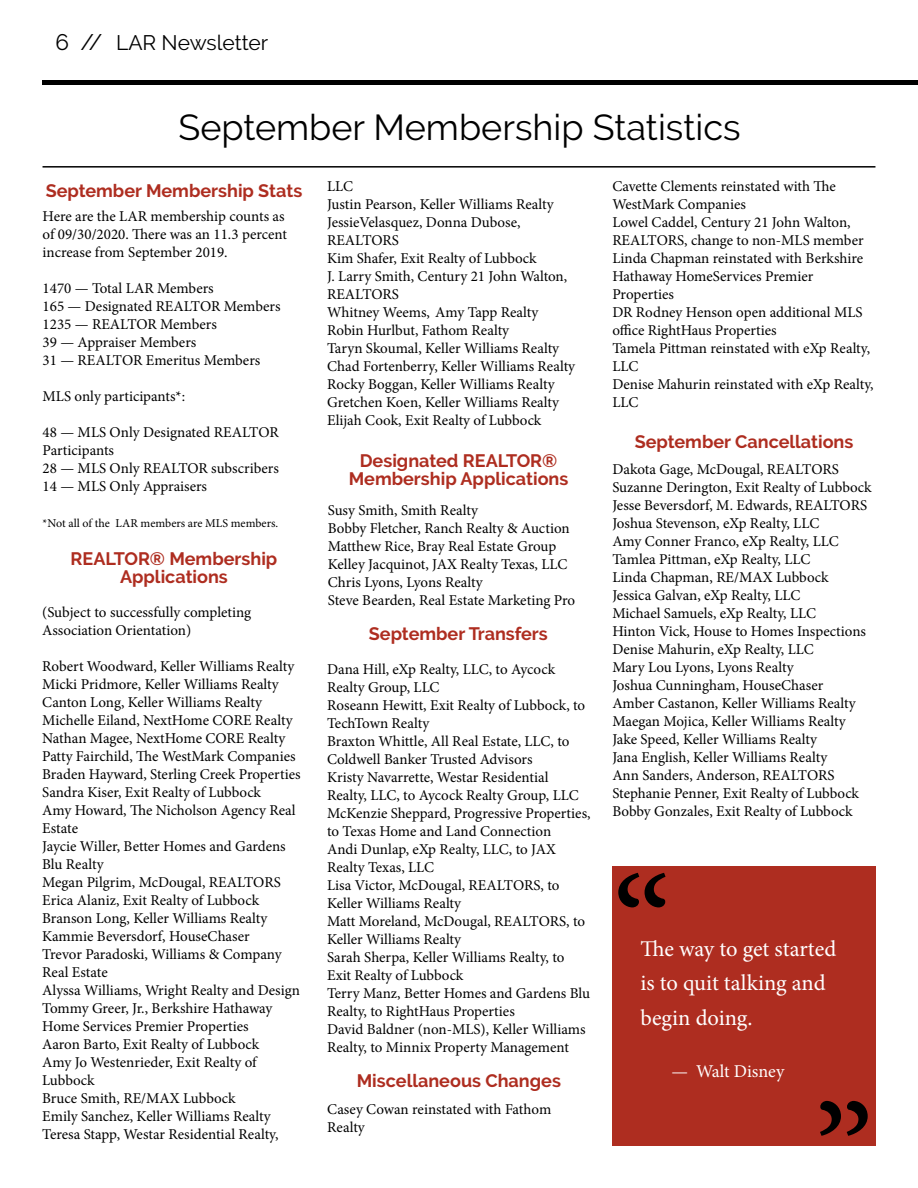
<style>
.page{position:relative;width:918px;height:1188px;background:#fff}
.page>*{position:absolute;margin:0;border:0;box-sizing:border-box;transform-origin:0 0}
.t1{font:150px "Minion Pro";color:#000}
.t2{font:36px "Raleway";color:#000}
.t3{font:22.5px/34.5px "Minion Pro";color:#fff}
.t4{font:21px "Raleway";color:#000}
.t5{font:700 18px/18px "Raleway";color:#ae2d20;text-align:center}
.t6{font:18px "Minion Pro";color:#fff}
.t7{font:15px/18px "Minion Pro";color:#000}
.t8{font:12px "Minion Pro";color:#000}
.s1{font-size:22.5px}
</style>
<div class="page">
<hr style="left:43px;top:81px;width:875px;height:4px;background:#000">
<hr style="left:43px;top:166px;width:832px;height:2px;background:#000">
<div style="left:613px;top:866px;width:263px;height:280px;background:#ae2d20"></div>
<h3 class="t4" style="left:56px;top:30px;width:214px"><span class="s1">6 //</span> LAR Newsletter</h3>
<h2 class="t2" style="left:178px;top:106px;width:564px">September Membership Statistics</h2>
<p class="t5" style="left:46px;top:182px;width:258px">September Membership Stats</p>
<p class="t7" style="left:43px;top:207px;width:246px">Here are the LAR membership counts as of 09/30/2020. There was an 11.3 percent increase from September 2019.</p>
<p class="t7" style="left:43px;top:279px;width:239px">1470 — Total LAR Members<br>165 — Designated REALTOR Members<br>1235 — REALTOR Members<br>39 — Appraiser Members<br>31 — REALTOR Emeritus Members</p>
<p class="t7" style="left:43px;top:387px;width:144px">MLS only participants*:</p>
<p class="t7" style="left:43px;top:423px;width:238px">48 — MLS Only Designated REALTOR<br>Participants<br>28 — MLS Only REALTOR subscribers<br>14 — MLS Only Appraisers</p>
<p class="t8" style="left:43px;top:515px;width:237px">*Not all of the LAR members are MLS members.</p>
<p class="t5" style="left:71px;top:550px;width:208px">REALTOR® Membership<br>Applications</p>
<p class="t7" style="left:42px;top:603px;width:211px">(Subject to successfully completing<br>Association Orientation)</p>
<p class="t7" style="left:42px;top:657px;width:260px">Robert Woodward, Keller Williams Realty Micki Pridmore, Keller Williams Realty Canton Long, Keller Williams Realty Michelle Eiland, NextHome CORE Realty Nathan Magee, NextHome CORE Realty Patty Fairchild, The WestMark Companies Braden Hayward, Sterling Creek Properties Sandra Kiser, Exit Realty of Lubbock<br>Amy Howard, The Nicholson Agency Real Estate<br>Jaycie Willer, Better Homes and Gardens Blu Realty<br>Megan Pilgrim, McDougal, REALTORS Erica Alaniz, Exit Realty of Lubbock Branson Long, Keller Williams Realty Kammie Beversdorf, HouseChaser<br>Trevor Paradoski, Williams &amp; Company Real Estate<br>Alyssa Williams, Wright Realty and Design Tommy Greer, Jr., Berkshire Hathaway Home Services Premier Properties<br>Aaron Barto, Exit Realty of Lubbock<br>Amy Jo Westenrieder, Exit Realty of Lubbock<br>Bruce Smith, RE/MAX Lubbock<br>Emily Sanchez, Keller Williams Realty Teresa Stapp, Westar Residential Realty,</p>
<p class="t7" style="left:327px;top:178px;width:250px">LLC<br>Justin Pearson, Keller Williams Realty<br>JessieVelasquez, Donna Dubose,<br>REALTORS<br>Kim Shafer, Exit Realty of Lubbock<br>J. Larry Smith, Century 21 John Walton,<br>REALTORS<br>Whitney Weems, Amy Tapp Realty<br>Robin Hurlbut, Fathom Realty<br>Taryn Skoumal, Keller Williams Realty<br>Chad Fortenberry, Keller Williams Realty<br>Rocky Boggan, Keller Williams Realty<br>Gretchen Koen, Keller Williams Realty<br>Elijah Cook, Exit Realty of Lubbock</p>
<p class="t5" style="left:349px;top:451px;width:221px">Designated REALTOR®<br>Membership Applications</p>
<p class="t7" style="left:328px;top:501px;width:249px">Susy Smith, Smith Realty<br>Bobby Fletcher, Ranch Realty &amp; Auction Matthew Rice, Bray Real Estate Group Kelley Jacquinot, JAX Realty Texas, LLC Chris Lyons, Lyons Realty<br>Steve Bearden, Real Estate Marketing Pro</p>
<p class="t5" style="left:369px;top:624px;width:180px">September Transfers</p>
<p class="t7" style="left:327px;top:660px;width:265px">Dana Hill, eXp Realty, LLC, to Aycock Realty Group, LLC<br>Roseann Hewitt, Exit Realty of Lubbock, to TechTown Realty<br>Braxton Whittle, All Real Estate, LLC, to Coldwell Banker Trusted Advisors<br>Kristy Navarrette, Westar Residential Realty, LLC, to Aycock Realty Group, LLC McKenzie Sheppard, Progressive Properties, to Texas Home and Land Connection<br>Andi Dunlap, eXp Realty, LLC, to JAX Realty Texas, LLC<br>Lisa Victor, McDougal, REALTORS, to Keller Williams Realty<br>Matt Moreland, McDougal, REALTORS, to Keller Williams Realty<br>Sarah Sherpa, Keller Williams Realty, to Exit Realty of Lubbock<br>Terry Manz, Better Homes and Gardens Blu Realty, to RightHaus Properties<br>David Baldner (non-MLS), Keller Williams Realty, to Minnix Property Management</p>
<p class="t5" style="left:357px;top:1072px;width:206px">Miscellaneous Changes</p>
<p class="t7" style="left:327px;top:1100px;width:226px">Casey Cowan reinstated with Fathom<br>Realty</p>
<p class="t7" style="left:612px;top:178px;width:263px">Cavette Clements reinstated with The<br>WestMark Companies<br>Lowel Caddel, Century 21 John Walton,<br>REALTORS, change to non-MLS member<br>Linda Chapman reinstated with Berkshire<br>Hathaway HomeServices Premier<br>Properties<br>DR Rodney Henson open additional MLS office RightHaus Properties<br>Tamela Pittman reinstated with eXp Realty,<br>LLC<br>Denise Mahurin reinstated with eXp Realty,<br>LLC</p>
<p class="t5" style="left:635px;top:432px;width:220px">September Cancellations</p>
<p class="t7" style="left:612px;top:460px;width:261px">Dakota Gage, McDougal, REALTORS Suzanne Derington, Exit Realty of Lubbock Jesse Beversdorf, M. Edwards, REALTORS Joshua Stevenson, eXp Realty, LLC<br>Amy Conner Franco, eXp Realty, LLC Tamlea Pittman, eXp Realty, LLC<br>Linda Chapman, RE/MAX Lubbock<br>Jessica Galvan, eXp Realty, LLC<br>Michael Samuels, eXp Realty, LLC<br>Hinton Vick, House to Homes Inspections Denise Mahurin, eXp Realty, LLC<br>Mary Lou Lyons, Lyons Realty<br>Joshua Cunningham, HouseChaser<br>Amber Castanon, Keller Williams Realty Maegan Mojica, Keller Williams Realty Jake Speed, Keller Williams Realty<br>Jana English, Keller Williams Realty<br>Ann Sanders, Anderson, REALTORS Stephanie Penner, Exit Realty of Lubbock Bobby Gonzales, Exit Realty of Lubbock</p>
<h1 class="t1" style="left:612px;top:832px;width:61px">“</h1>
<h3 class="t3" style="left:640px;top:931px;width:197px">The way to get started is to quit talking and begin doing.</h3>
<p class="t6" style="left:671px;top:1059px;width:114px">— Walt Disney</p>
<h1 class="t1" style="left:814px;top:1059px;width:62px">”</h1>
</div>
